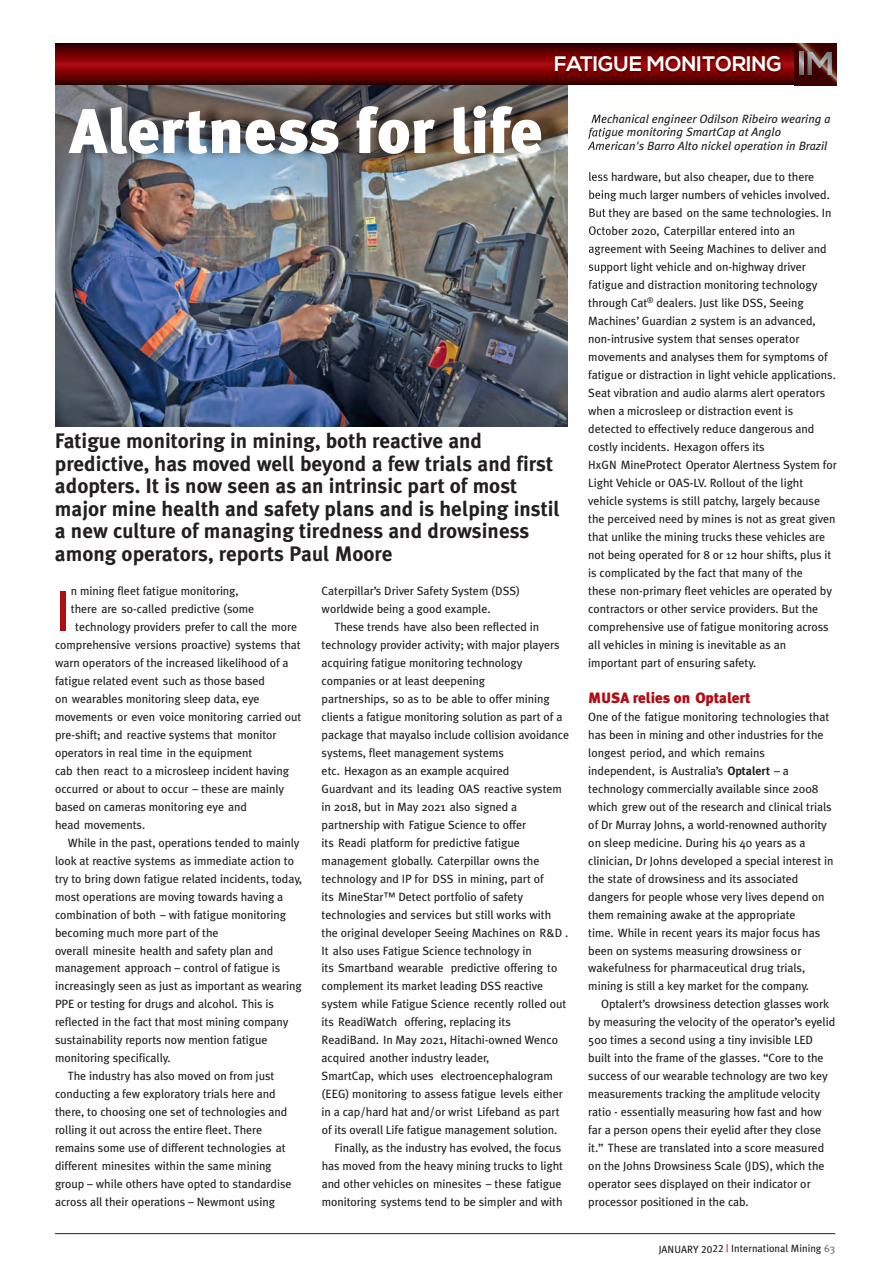
<style>
.page{position:relative;width:893px;height:1263px;background:#fff}
.page>*{position:absolute;margin:0;border:0;box-sizing:border-box;transform-origin:0 0}
.t1{font:900 63px "Meta Plus";color:#fff}
.t2{font:57.75px "Meta Plus";color:#b00d15}
.t3{font:700 21px/22.5px "Meta Plus";color:#231f20}
.t4{font:700 21px "Nexa";color:#fff}
.t5{font:900 15px "Meta Plus";letter-spacing:-.005em;color:#b00d15}
.t6{font:12px/18px "Meta Plus";letter-spacing:-.005em;color:#231f20}
.t7{font:italic 12px/13.5px "Meta Plus";color:#231f20}
.t8{font:10.5px "Meta Plus";color:#231f20}
.s1{font-weight:700}
.s2{font-family:"Meta Plus Book Caps"}
.s3{color:#b00d15}
.s4{color:#6c6d70}
</style>
<div class="page">
<img style="left:55px;top:43px;width:740px;height:43px">
<img style="left:56px;top:43px;width:739px;height:42px">
<svg style="left:795px;top:43px;width:42px;height:43px"></svg>
<svg style="left:799px;top:52px;width:4px;height:23px"></svg>
<svg style="left:807px;top:52px;width:25px;height:23px"></svg>
<svg style="left:55px;top:1234px;width:780px;height:1px"></svg>
<hr style="left:55px;top:1233px;width:780px;height:1px;background:#231f20">
<img style="left:55px;top:295px;width:513px;height:132px">
<img style="left:55px;top:86px;width:550px;height:209px">
<img style="left:591px;top:114px;width:15px;height:9px">
<img style="left:588px;top:128px;width:18px;height:11px">
<img style="left:588px;top:141px;width:18px;height:9px">
<img style="left:55px;top:168px;width:1px;height:127px">
<img style="left:589px;top:172px;width:17px;height:9px">
<img style="left:589px;top:190px;width:17px;height:11px">
<img style="left:589px;top:208px;width:17px;height:11px">
<img style="left:589px;top:226px;width:17px;height:10px">
<img style="left:589px;top:245px;width:17px;height:10px">
<img style="left:589px;top:262px;width:17px;height:11px">
<img style="left:589px;top:280px;width:17px;height:11px">
<p class="t1" style="left:70px;top:107px;width:474px">Alertness for life</p>
<p class="t4" style="left:554px;top:56px;width:229px">FATIGUE MONITORING</p>
<p class="t7" style="left:588px;top:113px;width:244px">Mechanical engineer Odilson Ribeiro wearing a fatigue monitoring SmartCap at Anglo<br>American's Barro Alto nickel operation in Brazil</p>
<p class="t3" style="left:55px;top:431px;width:506px">Fatigue monitoring in mining, both reactive and predictive, has moved well beyond a few trials and first adopters. It is now seen as an intrinsic part of most major mine health and safety plans and is helping instil a new culture of managing tiredness and drowsiness among operators, reports Paul Moore</p>
<p class="t2" style="left:55px;top:588px;width:18px">I</p>
<p class="t6" style="left:71px;top:582px;width:169px">n mining fleet fatigue monitoring,</p>
<p class="t6" style="left:71px;top:600px;width:185px">there are so-called predictive (some</p>
<p class="t6" style="left:75px;top:618px;width:223px">technology providers prefer to call the more</p>
<p class="t6" style="left:55px;top:636px;width:247px">comprehensive versions proactive) systems that</p>
<p class="t6" style="left:55px;top:654px;width:235px">warn operators of the increased likelihood of a</p>
<p class="t6" style="left:55px;top:672px;width:212px">fatigue related event such as those based</p>
<p class="t6" style="left:55px;top:690px;width:206px">on wearables monitoring sleep data, eye</p>
<p class="t6" style="left:55px;top:708px;width:248px">movements or even voice monitoring carried out</p>
<p class="t6" style="left:55px;top:726px;width:223px">pre-shift; and reactive systems that monitor</p>
<p class="t6" style="left:55px;top:744px;width:199px">operators in real time in the equipment</p>
<p class="t6" style="left:55px;top:762px;width:236px">cab then react to a microsleep incident having</p>
<p class="t6" style="left:55px;top:780px;width:231px">occurred or about to occur – these are mainly</p>
<p class="t6" style="left:55px;top:798px;width:194px">based on cameras monitoring eye and</p>
<p class="t6" style="left:55px;top:816px;width:92px">head movements.</p>
<p class="t6" style="left:55px;top:834px;width:249px;text-indent:13px">While in the past, operations tended to mainly look at reactive systems as immediate action to try to bring down fatigue related incidents, today, most operations are moving towards having a combination of both – with fatigue monitoring becoming much more part of the<br>overall minesite health and safety plan and management approach – control of fatigue is increasingly seen as just as important as wearing PPE or testing for drugs and alcohol. This is reflected in the fact that most mining company sustainability reports now mention fatigue monitoring specifically.</p>
<p class="t6" style="left:55px;top:1068px;width:238px;text-indent:13px">The industry has also moved on from just conducting a few exploratory trials here and there, to choosing one set of technologies and rolling it out across the entire fleet. There remains some use of different technologies at different minesites within the same mining group – while others have opted to standardise across all their operations – Newmont using</p>
<p class="t6" style="left:322px;top:582px;width:200px">Caterpillar’s Driver Safety System (DSS) worldwide being a good example.</p>
<p class="t6" style="left:322px;top:618px;width:249px;text-indent:13px">These trends have also been reflected in technology provider activity; with major players acquiring fatigue monitoring technology companies or at least deepening<br>partnerships, so as to be able to offer mining clients a fatigue monitoring solution as part of a package that mayalso include collision avoidance systems, fleet management systems<br>etc. Hexagon as an example acquired<br>Guardvant and its leading OAS reactive system in 2018, but in May 2021 also signed a partnership with Fatigue Science to offer<br>its Readi platform for predictive fatigue management globally. Caterpillar owns the technology and IP for DSS in mining, part of<br>its MineStar™ Detect portfolio of safety technologies and services but still works with the original developer Seeing Machines on R&amp;D .<br>It also uses Fatigue Science technology in<br>its Smartband wearable predictive offering to complement its market leading DSS reactive system while Fatigue Science recently rolled out its ReadiWatch offering, replacing its ReadiBand. In May 2021, Hitachi-owned Wenco acquired another industry leader,<br>SmartCap, which uses electroencephalogram (EEG) monitoring to assess fatigue levels either in a cap/hard hat and/or wrist Lifeband as part of its overall Life fatigue management solution.</p>
<p class="t6" style="left:322px;top:1140px;width:243px;text-indent:13px">Finally, as the industry has evolved, the focus has moved from the heavy mining trucks to light and other vehicles on minesites – these fatigue monitoring systems tend to be simpler and with</p>
<p class="t6" style="left:588px;top:169px;width:250px">less hardware, but also cheaper, due to there being much larger numbers of vehicles involved.<br>But they are based on the same technologies. In October 2020, Caterpillar entered into an agreement with Seeing Machines to deliver and support light vehicle and on-highway driver fatigue and distraction monitoring technology through Cat<sup>®</sup> dealers. Just like DSS, Seeing Machines’ Guardian 2 system is an advanced, non-intrusive system that senses operator movements and analyses them for symptoms of fatigue or distraction in light vehicle applications.<br>Seat vibration and audio alarms alert operators when a microsleep or distraction event is detected to effectively reduce dangerous and costly incidents. Hexagon offers its<br>HxGN MineProtect Operator Alertness System for Light Vehicle or OAS-LV. Rollout of the light vehicle systems is still patchy, largely because the perceived need by mines is not as great given that unlike the mining trucks these vehicles are not being operated for 8 or 12 hour shifts, plus it is complicated by the fact that many of the<br>these non-primary fleet vehicles are operated by contractors or other service providers. But the comprehensive use of fatigue monitoring across all vehicles in mining is inevitable as an important part of ensuring safety.</p>
<p class="t5" style="left:588px;top:692px;width:164px">MUSA relies on Optalert</p>
<p class="t6" style="left:588px;top:708px;width:247px">One of the fatigue monitoring technologies that has been in mining and other industries for the longest period, and which remains independent, is Australia’s <span class="s1">Optalert</span> – a technology commercially available since 2008 which grew out of the research and clinical trials of Dr Murray Johns, a world-renowned authority on sleep medicine. During his 40 years as a clinician, Dr Johns developed a special interest in the state of drowsiness and its associated dangers for people whose very lives depend on them remaining awake at the appropriate<br>time. While in recent years its major focus has been on systems measuring drowsiness or wakefulness for pharmaceutical drug trials, mining is still a key market for the company.</p>
<p class="t6" style="left:588px;top:996px;width:248px;text-indent:13px">Optalert’s drowsiness detection glasses work by measuring the velocity of the operator’s eyelid 500 times a second using a tiny invisible LED built into the frame of the glasses. “Core to the success of our wearable technology are two key measurements tracking the amplitude velocity ratio - essentially measuring how fast and how far a person opens their eyelid after they close it.” These are translated into a score measured on the Johns Drowsiness Scale (JDS), which the operator sees displayed on their indicator or processor positioned in the cab.</p>
<p class="t8" style="left:659px;top:1245px;width:178px"><span class="s2">JANUARY 2022</span> <span class="s3">|</span> International Mining <span class="s4">63</span></p>
</div>
